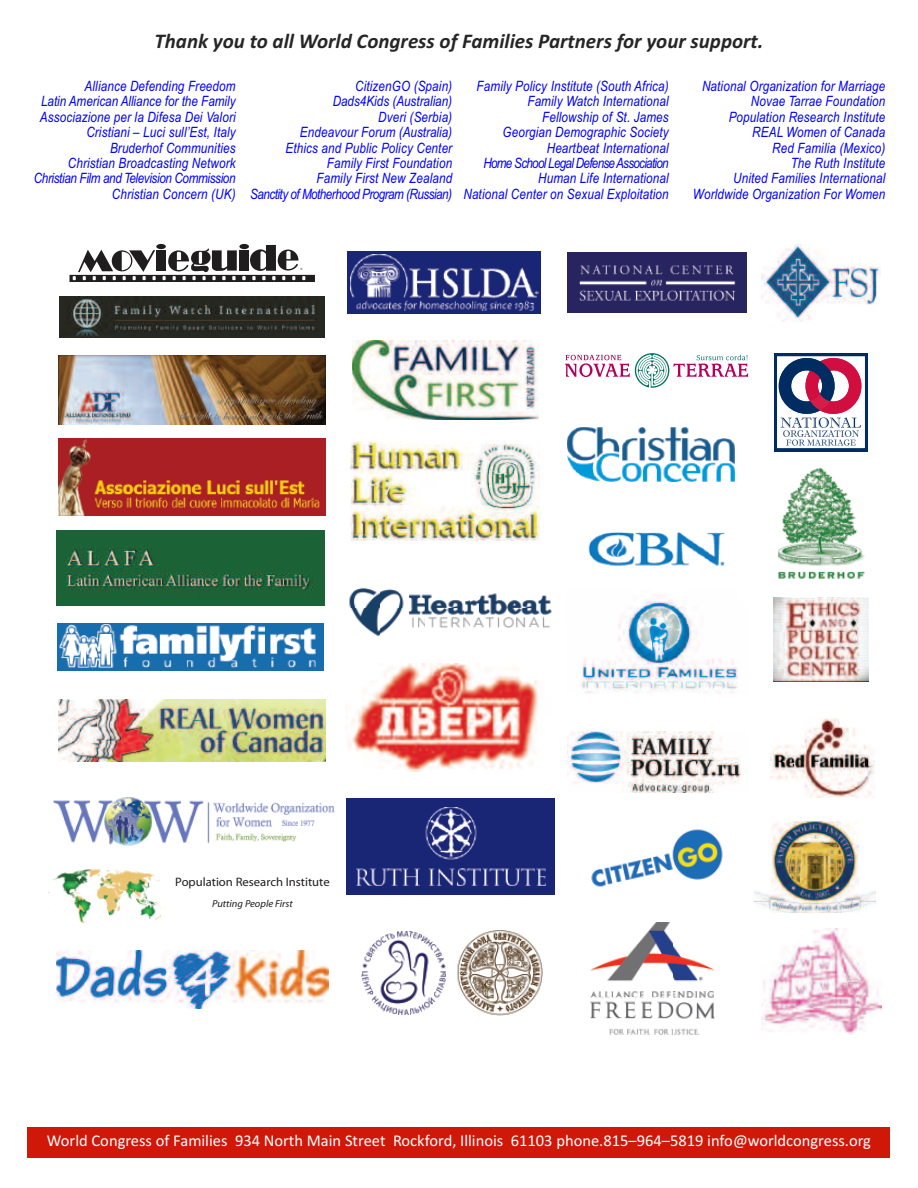
<style>
.page{position:relative;width:918px;height:1188px;background:#fff}
.page>*{position:absolute;margin:0;border:0;box-sizing:border-box;transform-origin:0 0}
.t1{font:italic 700 21px "Calibri";color:#272627}
.t2{font:16.5px "Calibri";color:#fff}
.t3{font:italic 14.25px/15.5px "Arial Narrow";letter-spacing:.01em;color:#00f;text-align:right}
.t4{font:12.3px "Myriad";color:#201d1e;scale:1.04 1}
.t5{font:italic 10.2px "Myriad";color:#201d1e;scale:1.04 1}
</style>
<div class="page">
<img style="left:591px;top:829px;width:132px;height:58px">
<img style="left:48px;top:869px;width:117px;height:54px">
<img style="left:59px;top:438px;width:267px;height:77px">
<img style="left:59px;top:355px;width:267px;height:69px">
<div style="left:57px;top:624px;width:267px;height:47px;background:#176eaf"></div>
<img style="left:60px;top:624px;width:255px;height:44px">
<img style="left:351px;top:441px;width:188px;height:100px">
<img style="left:762px;top:245px;width:118px;height:77px">
<img style="left:771px;top:718px;width:104px;height:80px">
<img style="left:773px;top:598px;width:96px;height:83px">
<img style="left:568px;top:427px;width:167px;height:55px">
<img style="left:60px;top:297px;width:264px;height:41px">
<img style="left:762px;top:928px;width:119px;height:107px">
<svg style="left:70px;top:245px;width:245px;height:37px"></svg>
<img style="left:581px;top:596px;width:157px;height:98px">
<img style="left:59px;top:700px;width:267px;height:61px">
<svg style="left:774px;top:353px;width:94px;height:98px"></svg>
<img style="left:56px;top:950px;width:272px;height:59px">
<img style="left:56px;top:530px;width:268px;height:76px">
<img style="left:754px;top:821px;width:121px;height:92px">
<img style="left:352px;top:340px;width:186px;height:80px">
<img style="left:778px;top:468px;width:87px;height:111px">
<img style="left:567px;top:732px;width:175px;height:61px">
<img style="left:457px;top:930px;width:86px;height:86px">
<img style="left:362px;top:932px;width:83px;height:82px">
<img style="left:588px;top:532px;width:137px;height:34px">
<img style="left:348px;top:664px;width:190px;height:108px">
<div style="left:347px;top:798px;width:208px;height:97px;background:#192575"></div>
<img style="left:356px;top:807px;width:189px;height:79px">
<div style="left:348px;top:251px;width:193px;height:62px;background:#192575"></div>
<img style="left:350px;top:254px;width:188px;height:57px">
<img style="left:53px;top:797px;width:282px;height:49px">
<svg style="left:565px;top:353px;width:183px;height:35px"></svg>
<img style="left:568px;top:253px;width:179px;height:59px">
<img style="left:349px;top:587px;width:203px;height:49px">
<img style="left:591px;top:922px;width:123px;height:113px">
<div style="left:28px;top:1127px;width:862px;height:30px;background:#cf1808"></div>
<h1 class="t1" style="left:155px;top:28px;width:610px">Thank you to all World Congress of Families Partners for your support.</h1>
<p class="t3" style="left:34px;top:78px;width:203px">Alliance Defending Freedom<br>Latin American Alliance for the Family<br>Associazione per la Difesa Dei Valori<br>Cristiani – Luci sull’Est, Italy<br>Bruderhof Communities<br>Christian Broadcasting Network<br>Christian Film and Television Commission<br>Christian Concern (UK)</p>
<p class="t3" style="left:250px;top:78px;width:204px">CitizenGO (Spain)<br>Dads4Kids (Australian)<br>Dveri (Serbia)<br>Endeavour Forum (Australia)<br>Ethics and Public Policy Center<br>Family First Foundation<br>Family First New Zealand<br>Sanctity of Motherhood Program (Russian)</p>
<p class="t3" style="left:463px;top:78px;width:207px">Family Policy Institute (South Africa)<br>Family Watch International<br>Fellowship of St. James<br>Georgian Demographic Society<br>Heartbeat International<br>Home School Legal DefenseAssociation<br>Human Life International<br>National Center on Sexual Exploitation</p>
<p class="t3" style="left:693px;top:78px;width:194px">National Organization for Marriage<br>Novae Tarrae Foundation<br>Population Research Institute<br>REAL Women of Canada<br>Red Familia (Mexico)<br>The Ruth Institute<br>United Families International<br>Worldwide Organization For Women</p>
<p class="t4" style="left:175px;top:877px;width:150px">Population Research Institute</p>
<p class="t5" style="left:212px;top:900px;width:79px">Putting People First</p>
<p class="t2" style="left:47px;top:1131px;width:826px">World Congress of Families 934 North Main Street Rockford, Illinois 61103 phone.815–964–5819 info@worldcongress.org</p>
</div>
